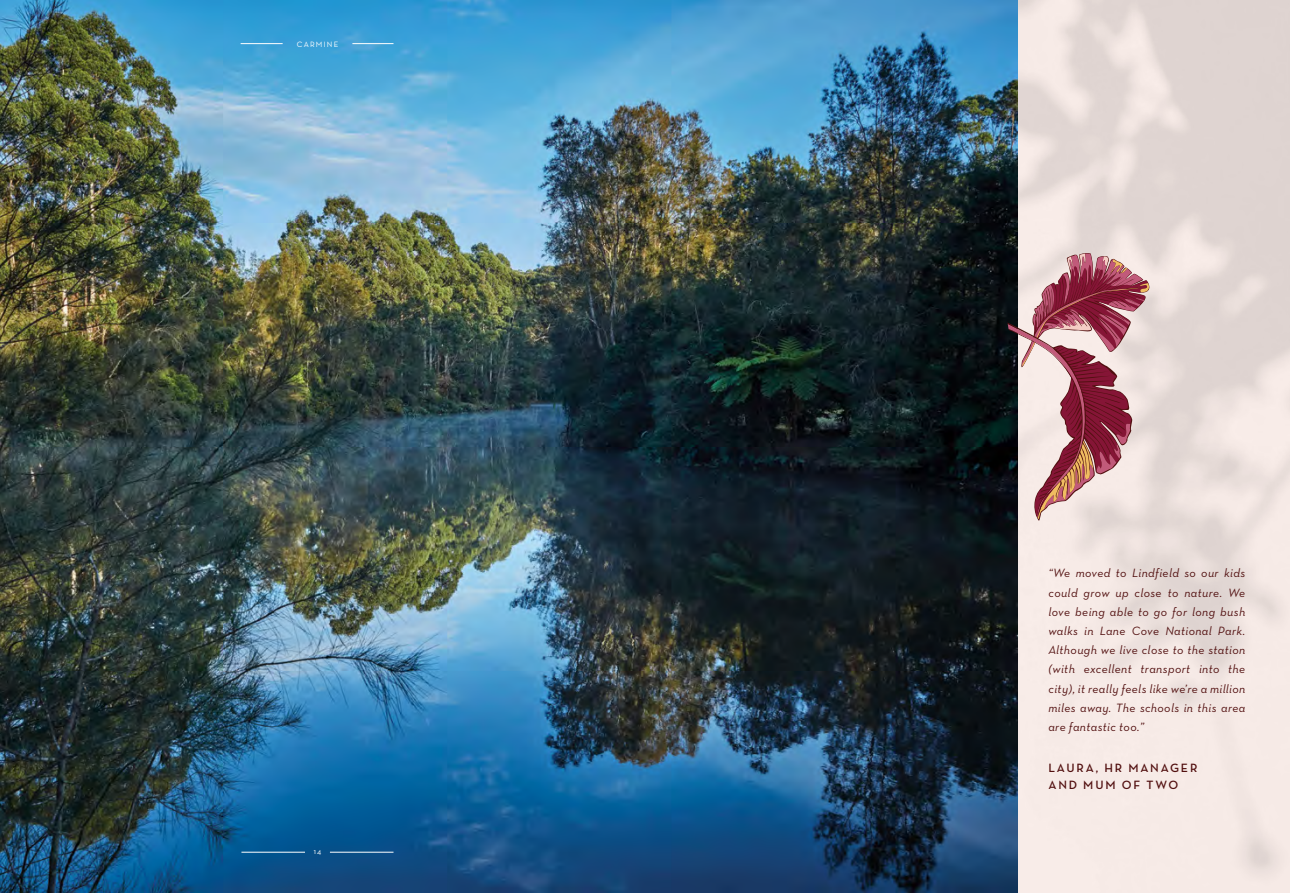
<style>
.page{position:relative;width:1290px;height:893px;background:#fff}
.page>*{position:absolute;margin:0;border:0;box-sizing:border-box;transform-origin:0 0}
.t1{font:italic 12.25px/19.2px "Neutra Text TF";letter-spacing:.03em;color:#521010;text-align:justify}
.t2{font:600 12.25px/16.6px "Neutra Text TF";letter-spacing:.15em;color:#521010}
.t3{font:7.88px "Neutra Text";letter-spacing:.15em;color:#fff}
</style>
<div class="page">
<img style="left:1017px;top:0;width:273px;height:893px">
<img style="left:0;top:0;width:1017px;height:893px">
<svg style="left:1007px;top:253px;width:145px;height:268px;background:#ba8f94"></svg>
<hr style="left:241px;top:43px;width:42px;height:1px;background:#fff">
<hr style="left:241px;top:852px;width:64px;height:1px;background:#fff">
<hr style="left:352px;top:43px;width:41px;height:1px;background:#fff">
<hr style="left:330px;top:852px;width:63px;height:1px;background:#fff">
<p class="t3" style="left:297px;top:39px;width:43px">CARMINE</p>
<p class="t3" style="left:314px;top:846px;width:9px">14</p>
<p class="t1" style="left:1048px;top:563px;width:198px">“We moved to Lindfield so our kids could grow up close to nature. We love being able to go for long bush walks in Lane Cove National Park.<br>Although we live close to the station (with excellent transport into the city), it really feels like we’re a million miles away. The schools in this area are fantastic too.”</p>
<p class="t2" style="left:1048px;top:759px;width:150px">LAURA, HR MANAGER<br>AND MUM OF TWO</p>
</div>
